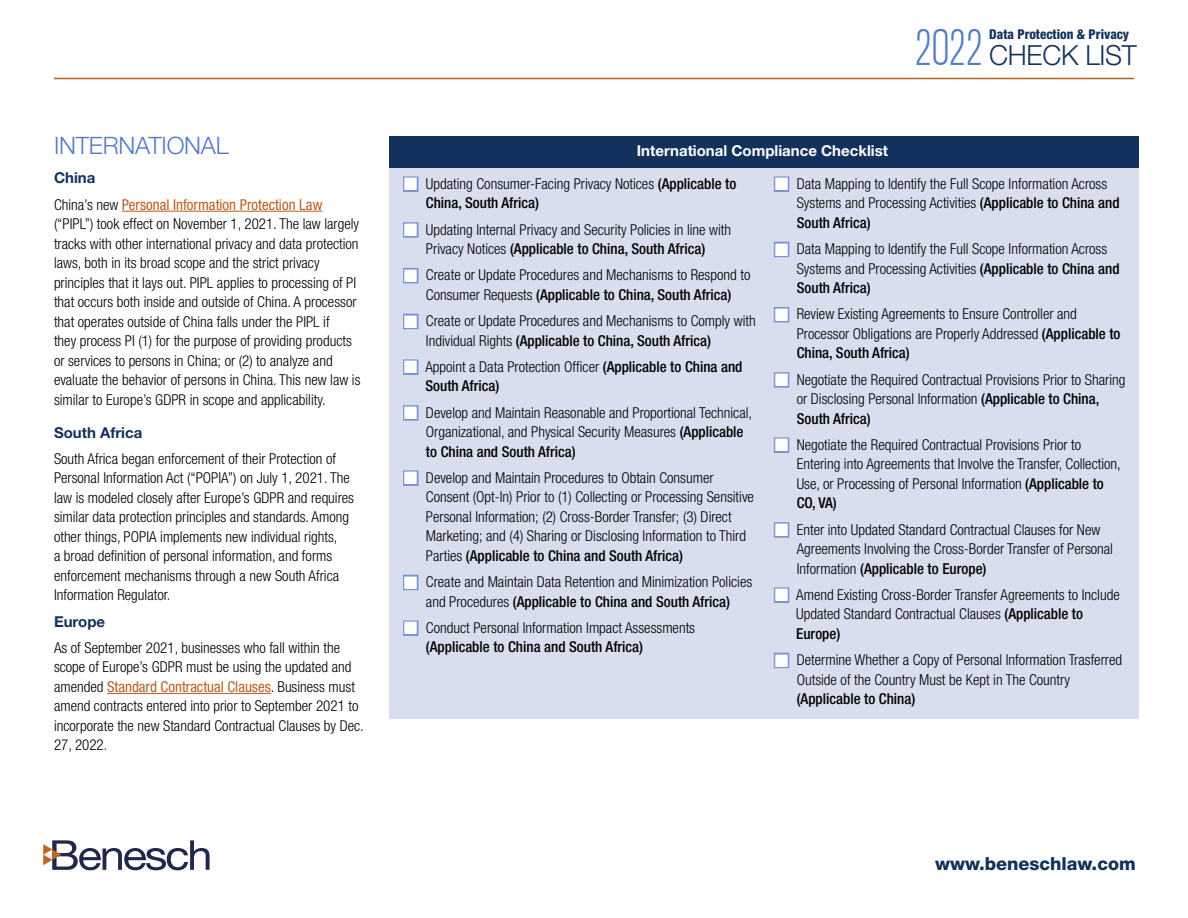
<style>
.page{position:relative;width:1188px;height:918px;background:#fff}
.page>*{position:absolute;margin:0;border:0;box-sizing:border-box;transform-origin:0 0}
.t1{font:300 27.75px "Helvetica Neue";letter-spacing:-.01em;color:#12315c}
.t2{font:300 24px "Helvetica Neue";letter-spacing:-.01em;color:#547bc6}
.t3{font:800 18px "Helvetica Neue";color:#12315c}
.t4{font:300 condensed 15px/19.5px "Helvetica Neue";color:#000}
.t5{font:500 condensed 15px/19.5px "Helvetica Neue";color:#000}
.t6{font:condensed 15px/26.2px "Helvetica Neue";color:#b75e22}
.t7{font:700 15px "Helvetica Neue";color:#fff}
.t8{font:700 15px "Helvetica Neue";color:#12315c}
.t9{font:800 condensed 13.5px "Helvetica Neue";color:#12315c}
.s1{font-weight:700;font-stretch:normal;color:#12315c}
.s2{font-weight:300;color:#000}
.s3{font-weight:400;color:#b75e22}
.s4{font-family:"Akzidenz Grotesk BE";font-stretch:condensed;font-size:51px;color:#547bc6}
.s5{color:#7a93ce}
.s6{font-weight:500}
.s7{font-weight:300}
</style>
<div class="page">
<svg style="left:43px;top:840px;width:167px;height:30px"></svg>
<hr style="left:54px;top:78px;width:1080px;height:1px;background:#b75e22">
<hr style="left:122px;top:211px;width:200px;height:1px;background:#b75e22">
<hr style="left:107px;top:693px;width:164px;height:1px;background:#b75e22">
<div style="left:389px;top:136px;width:749px;height:582px;background:#d8deee"></div>
<div style="left:389px;top:136px;width:749px;height:31px;background:#12315c"></div>
<h2 class="t2" style="left:54px;top:131px;width:176px">INTERNATIONAL</h2>
<p class="t6" style="left:54px;top:165px;width:270px"><span class="s1">China<br></span><span class="s2">China’s new</span> Personal Information Protection Law</p>
<p class="t4" style="left:54px;top:214px;width:308px">(“PIPL”) took effect on November 1, 2021. The law largely tracks with other international privacy and data protection laws, both in its broad scope and the strict privacy principles that it lays out. PIPL applies to processing of PI that occurs both inside and outside of China. A processor that operates outside of China falls under the PIPL if<br>they process PI (1) for the purpose of providing products or services to persons in China; or (2) to analyze and evaluate the behavior of persons in China. This new law is similar to Europe’s GDPR in scope and applicability.</p>
<p class="t8" style="left:54px;top:423px;width:90px">South Africa</p>
<p class="t4" style="left:54px;top:449px;width:302px">South Africa began enforcement of their Protection of Personal Information Act (“POPIA”) on July 1, 2021. The law is modeled closely after Europe’s GDPR and requires similar data protection principles and standards. Among other things, POPIA implements new individual rights,<br>a broad definition of personal information, and forms enforcement mechanisms through a new South Africa Information Regulator.</p>
<p class="t8" style="left:54px;top:612px;width:53px">Europe</p>
<p class="t4" style="left:54px;top:638px;width:311px">As of September 2021, businesses who fall within the scope of Europe’s GDPR must be using the updated and amended <span class="s3">Standard Contractual Clauses</span>. Business must amend contracts entered into prior to September 2021 to incorporate the new Standard Contractual Clauses by Dec.<br>27, 2022.</p>
<h1 class="t1" style="left:915px;top:38px;width:224px"><span class="s4">2022</span> CHECK LIST</h1>
<p class="t9" style="left:989px;top:26px;width:141px">Data Protection &amp; Privacy</p>
<p class="t7" style="left:637px;top:142px;width:253px">International Compliance Checklist</p>
<p class="t4" style="left:426px;top:174px;width:312px;text-indent:-22px"><span class="s5">■</span> Updating Consumer-Facing Privacy Notices <span class="s6">(Applicable to<br>China, South Africa)</span></p>
<p class="t4" style="left:404px;top:220px;width:329px;text-align:center"><span class="s5">■</span> Updating Internal Privacy and Security Policies in line with<br>Privacy Notices <span class="s6">(Applicable to China, South Africa)</span></p>
<p class="t4" style="left:404px;top:265px;width:348px;text-align:center"><span class="s5">■</span> Create or Update Procedures and Mechanisms to Respond to<br>Consumer Requests <span class="s6">(Applicable to China, South Africa)</span></p>
<p class="t4" style="left:426px;top:311px;width:331px;text-indent:-22px"><span class="s5">■</span> Create or Update Procedures and Mechanisms to Comply with<br>Individual Rights <span class="s6">(Applicable to China, South Africa)</span></p>
<p class="t5" style="left:425px;top:357px;width:319px;text-indent:-21px"><span class="s5">■</span> <span class="s7">Appoint a Data Protection Officer</span> (Applicable to China and<br>South Africa)</p>
<p class="t4" style="left:426px;top:403px;width:328px;text-indent:-22px"><span class="s5">■</span> Develop and Maintain Reasonable and Proportional Technical,<br>Organizational, and Physical Security Measures <span class="s6">(Applicable to China and South Africa)</span></p>
<p class="t4" style="left:426px;top:468px;width:329px;text-indent:-22px"><span class="s5">■</span> Develop and Maintain Procedures to Obtain Consumer Consent (Opt-In) Prior to (1) Collecting or Processing Sensitive Personal Information; (2) Cross-Border Transfer; (3) Direct Marketing; and (4) Sharing or Disclosing Information to Third Parties <span class="s6">(Applicable to China and South Africa)</span></p>
<p class="t4" style="left:404px;top:572px;width:350px;text-align:center"><span class="s5">■</span> Create and Maintain Data Retention and Minimization Policies and Procedures <span class="s6">(Applicable to China and South Africa)</span></p>
<p class="t4" style="left:426px;top:618px;width:271px;text-indent:-22px"><span class="s5">■</span> Conduct Personal Information Impact Assessments <span class="s6">(Applicable to China and South Africa)</span></p>
<p class="t4" style="left:797px;top:174px;width:324px;text-indent:-22px"><span class="s5">■</span> Data Mapping to Identify the Full Scope Information Across<br>Systems and Processing Activities <span class="s6">(Applicable to China and<br>South Africa)</span></p>
<p class="t4" style="left:797px;top:239px;width:324px;text-indent:-22px"><span class="s5">■</span> Data Mapping to Identify the Full Scope Information Across<br>Systems and Processing Activities <span class="s6">(Applicable to China and<br>South Africa)</span></p>
<p class="t4" style="left:797px;top:304px;width:325px;text-indent:-22px"><span class="s5">■</span> Review Existing Agreements to Ensure Controller and<br>Processor Obligations are Properly Addressed <span class="s6">(Applicable to<br>China, South Africa)</span></p>
<p class="t4" style="left:797px;top:370px;width:330px;text-indent:-22px"><span class="s5">■</span> Negotiate the Required Contractual Provisions Prior to Sharing or Disclosing Personal Information <span class="s6">(Applicable to China,<br>South Africa)</span></p>
<p class="t4" style="left:797px;top:435px;width:326px;text-indent:-22px"><span class="s5">■</span> Negotiate the Required Contractual Provisions Prior to Entering into Agreements that Involve the Transfer, Collection, Use, or Processing of Personal Information <span class="s6">(Applicable to CO, VA)</span></p>
<p class="t4" style="left:797px;top:520px;width:318px;text-indent:-22px"><span class="s5">■</span> Enter into Updated Standard Contractual Clauses for New<br>Agreements Involving the Cross-Border Transfer of Personal<br>Information <span class="s6">(Applicable to Europe)</span></p>
<p class="t4" style="left:796px;top:585px;width:325px;text-indent:-21px"><span class="s5">■</span> Amend Existing Cross-Border Transfer Agreements to Include<br>Updated Standard Contractual Clauses <span class="s6">(Applicable to<br>Europe)</span></p>
<p class="t4" style="left:797px;top:650px;width:327px;text-indent:-22px"><span class="s5">■</span> Determine Whether a Copy of Personal Information Trasferred<br>Outside of the Country Must be Kept in The Country</p>
<p class="t5" style="left:797px;top:689px;width:120px">(Applicable to China)</p>
<p class="t3" style="left:935px;top:853px;width:202px">www.beneschlaw.com</p>
</div>
